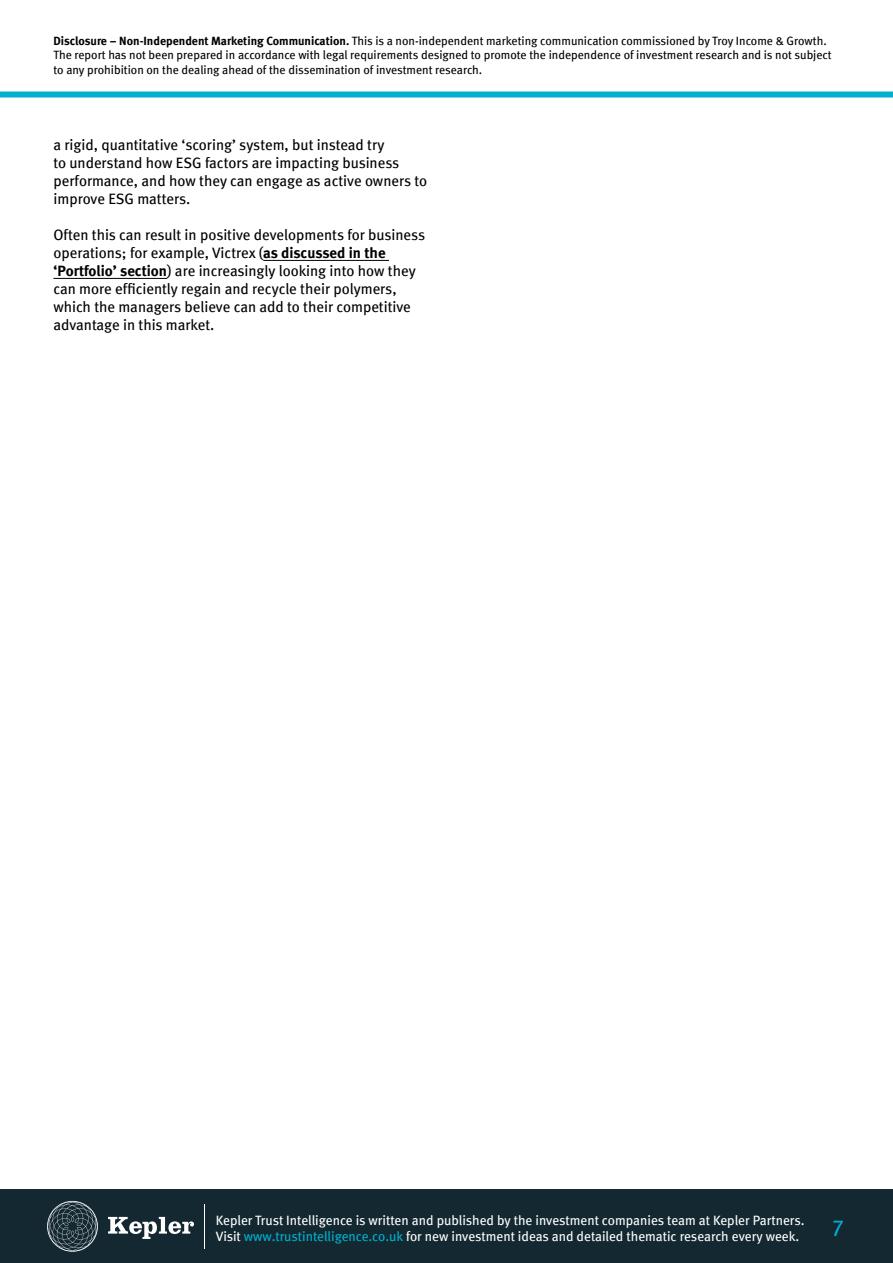
<style>
.page{position:relative;width:893px;height:1263px;background:#fff}
.page>*{position:absolute;margin:0;border:0;box-sizing:border-box;transform-origin:0 0}
.t1{font:22.5px "Meta";color:#00b0ce}
.t2{font:15px/18px "Meta";color:#000}
.t3{font:13.5px/16.2px "Meta";color:#fff}
.t4{font:12px/14.4px "Meta";color:#000}
.s1{font-family:"Meta Bold LF"}
.s2{color:#00b0ce}
</style>
<div class="page">
<div style="left:0;top:92px;width:893px;height:6px;background:#00b0ce"></div>
<div style="left:0;top:1189px;width:893px;height:74px;background:#132831"></div>
<svg style="left:108px;top:1217px;width:86px;height:22px"></svg>
<svg style="left:47px;top:1201px;width:51px;height:51px"></svg>
<hr style="left:204px;top:1204px;width:1px;height:44px;background:#fff">
<hr style="left:263px;top:260px;width:126px;height:1px;background:#000">
<hr style="left:53px;top:278px;width:114px;height:1px;background:#000">
<p class="t4" style="left:53px;top:33px;width:780px"><span class="s1">Disclosure – Non-Independent Marketing Communication.</span> This is a non-independent marketing communication commissioned by Troy Income &amp; Growth.<br>The report has not been prepared in accordance with legal requirements designed to promote the independence of investment research and is not subject to any prohibition on the dealing ahead of the dissemination of investment research.</p>
<p class="t2" style="left:53px;top:136px;width:375px">a rigid, quantitative ‘scoring’ system, but instead try<br>to understand how ESG factors are impacting business performance, and how they can engage as active owners to improve ESG matters.</p>
<p class="t2" style="left:53px;top:226px;width:373px">Often this can result in positive developments for business operations; for example, Victrex (<span class="s1">as discussed in the ‘Portfolio’ section</span>) are increasingly looking into how they can more efficiently regain and recycle their polymers, which the managers believe can add to their competitive advantage in this market.</p>
<p class="t3" style="left:216px;top:1211px;width:590px">Kepler Trust Intelligence is written and published by the investment companies team at Kepler Partners.<br>Visit <span class="s2">www.trustintelligence.co.uk</span> for new investment ideas and detailed thematic research every week.</p>
<h1 class="t1" style="left:833px;top:1211px;width:12px">7</h1>
</div>
